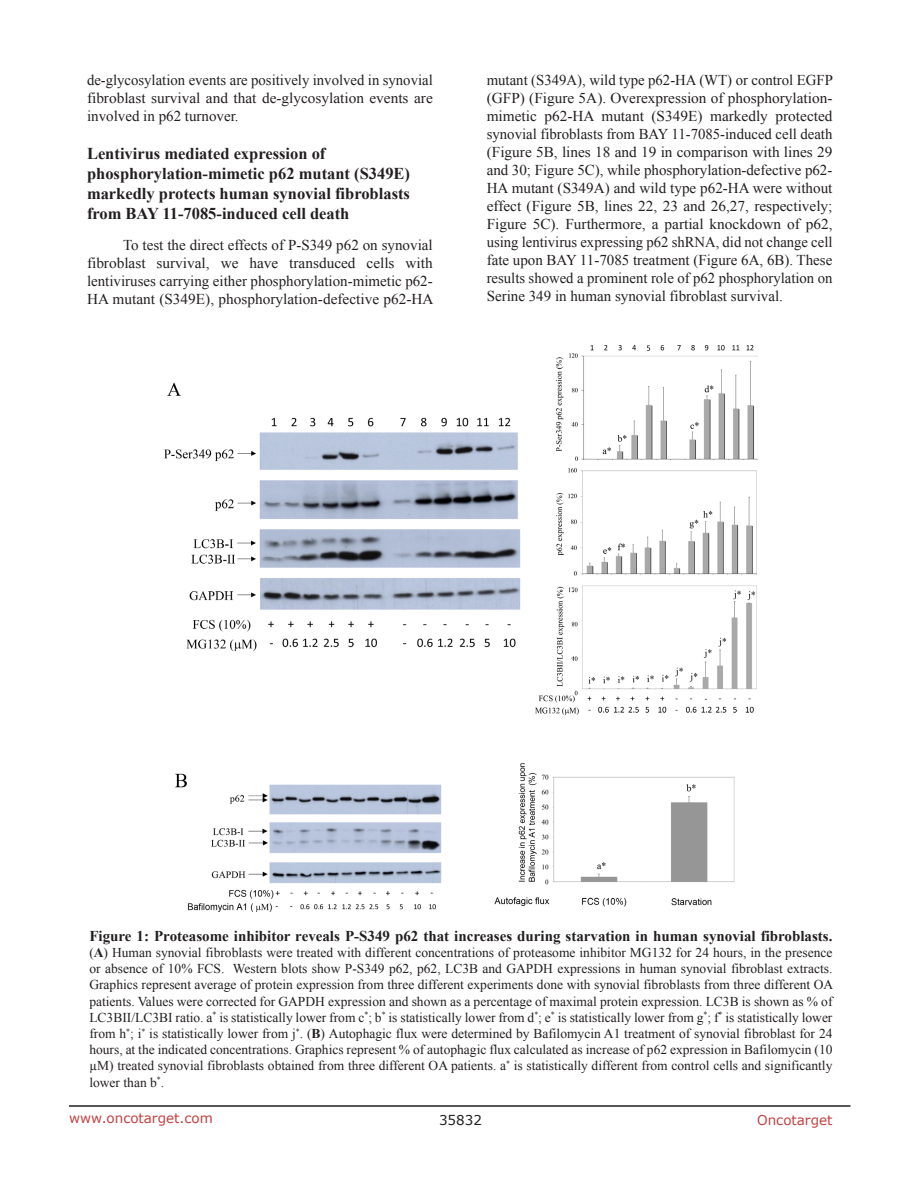
<style>
.page{position:relative;width:918px;height:1188px;background:#fff}
.page>*{position:absolute;margin:0;border:0;box-sizing:border-box;transform-origin:0 0}
.SubHeading{font:700 16.5px/19.8px "Times New Roman";color:#231f20}
.BodyText{font:15px/18px "Times New Roman";color:#231f20;text-align:justify}
.Figuretrx{font:700 15px "Times New Roman";color:#231f20}
.Figuretrx-2{font:13.5px/16.2px "Times New Roman";color:#231f20;text-align:justify}
.t1{font:13.5px "Verdana";color:#c24141}
.t2{font:13.5px "Verdana";color:#231f20}
.s1{font-weight:700}
</style>
<div class="page">
<hr style="left:69px;top:1105px;width:781px;height:2px;background:#231f20">
<img style="left:165px;top:346px;width:592px;height:566px">
<p class="BodyText" style="left:87px;top:71px;width:347px">de-glycosylation events are positively involved in synovial fibroblast survival and that de-glycosylation events are involved in p62 turnover.</p>
<p class="SubHeading" style="left:87px;top:143px;width:325px">Lentivirus mediated expression of phosphorylation-mimetic p62 mutant (S349E) markedly protects human synovial fibroblasts from BAY 11-7085-induced cell death</p>
<p class="BodyText" style="left:87px;top:236px;width:348px;text-indent:36px">To test the direct effects of P-S349 p62 on synovial fibroblast survival, we have transduced cells with lentiviruses carrying either phosphorylation-mimetic p62- HA mutant (S349E), phosphorylation-defective p62-HA</p>
<p class="BodyText" style="left:487px;top:71px;width:348px">mutant (S349A), wild type p62-HA (WT) or control EGFP (GFP) (Figure 5A). Overexpression of phosphorylation&shy;mimetic p62-HA mutant (S349E) markedly protected synovial fibroblasts from BAY 11-7085-induced cell death (Figure 5B, lines 18 and 19 in comparison with lines 29 and 30; Figure 5C), while phosphorylation-defective p62- HA mutant (S349A) and wild type p62-HA were without effect (Figure 5B, lines 22, 23 and 26,27, respectively; Figure 5C). Furthermore, a partial knockdown of p62, using lentivirus expressing p62 shRNA, did not change cell fate upon BAY 11-7085 treatment (Figure 6A, 6B). These results showed a prominent role of p62 phosphorylation on Serine 349 in human synovial fibroblast survival.</p>
<p class="Figuretrx" style="left:89px;top:925px;width:745px">Figure 1: Proteasome inhibitor reveals P-S349 p62 that increases during starvation in human synovial fibroblasts.</p>
<p class="Figuretrx-2" style="left:89px;top:944px;width:745px">(<span class="s1">A</span>) Human synovial fibroblasts were treated with different concentrations of proteasome inhibitor MG132 for 24 hours, in the presence or absence of 10% FCS. Western blots show P-S349 p62, p62, LC3B and GAPDH expressions in human synovial fibroblast extracts.<br>Graphics represent average of protein expression from three different experiments done with synovial fibroblasts from three different OA patients. Values were corrected for GAPDH expression and shown as a percentage of maximal protein expression. LC3B is shown as % of LC3BII/LC3BI ratio. a<sup>*</sup> is statistically lower from c<sup>*</sup>; b<sup>*</sup> is statistically lower from d<sup>*</sup>; e<sup>*</sup> is statistically lower from g<sup>*</sup>; f<sup>*</sup> is statistically lower from h<sup>*</sup>; i<sup>*</sup> is statistically lower from j<sup>*</sup>. (<span class="s1">B</span>) Autophagic flux were determined by Bafilomycin A1 treatment of synovial fibroblast for 24 hours, at the indicated concentrations. Graphics represent % of autophagic flux calculated as increase of p62 expression in Bafilomycin (10 µM) treated synovial fibroblasts obtained from three different OA patients. a<sup>*</sup> is statistically different from control cells and significantly lower than b<sup>*</sup>.</p>
<p class="t1" style="left:69px;top:1109px;width:145px">www.oncotarget.com</p>
<p class="t2" style="left:439px;top:1111px;width:44px">35832</p>
<p class="t1" style="left:757px;top:1111px;width:77px">Oncotarget</p>
</div>
